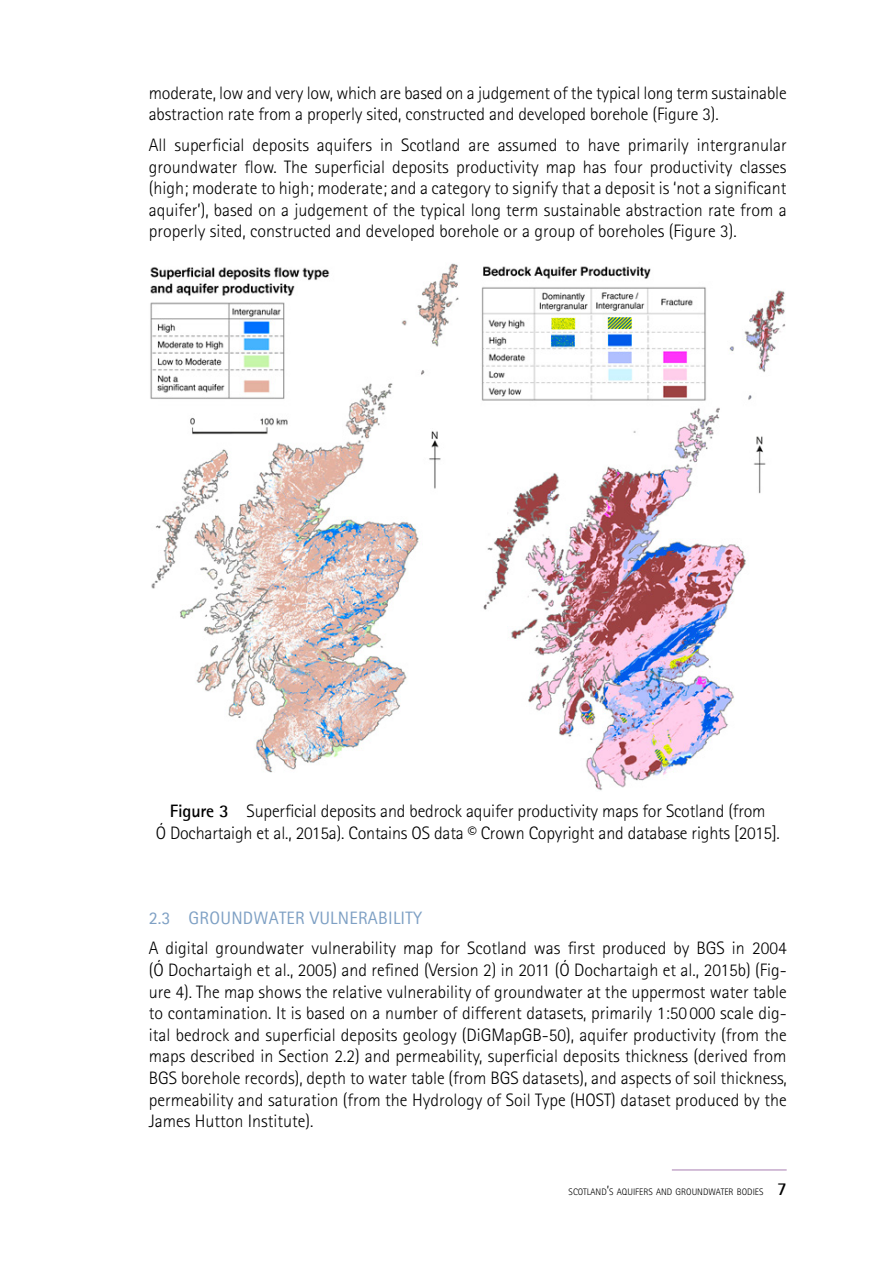
<style>
.page{position:relative;width:893px;height:1263px;background:#fff}
.page>*{position:absolute;margin:0;border:0;box-sizing:border-box;transform-origin:0 0}
.t1{font:300 18px/21.6px "Rotis Sans Serif";letter-spacing:-.01em;color:#000;text-align:justify}
.Heading_2{font:18px "Rotis Sans Serif";letter-spacing:.015em;color:#7ea0c4}
.t2{font:300 9.45px "Rotis Sans Serif";color:#000}
.s1{font-weight:700}
.s2{font-size:13.5px}
.s3{font-weight:700;font-size:18px}
</style>
<div class="page">
<hr style="left:672px;top:1170px;width:115px;height:1px;background:#a87eb1">
<img style="left:150px;top:263px;width:309px;height:509px">
<img style="left:481px;top:266px;width:305px;height:525px">
<p class="t1" style="left:149px;top:82px;width:639px">moderate, low and very low, which are based on a judgement of the typical long term sustainable abstraction rate from a properly sited, constructed and developed borehole (Figure 3).</p>
<p class="t1" style="left:149px;top:134px;width:639px">All superficial deposits aquifers in Scotland are assumed to have primarily intergranular groundwater flow. The superficial deposits productivity map has four productivity classes (high; moderate to high; moderate; and a category to signify that a deposit is ‘not a significant aquifer’), based on a judgement of the typical long term sustainable abstraction rate from a properly sited, constructed and developed borehole or a group of boreholes (Figure 3).</p>
<p class="t1" style="left:156px;top:800px;width:626px;text-align:center"><span class="s1">Figure 3</span> Superficial deposits and bedrock aquifer productivity maps for Scotland (from<br>Ó Dochartaigh et al., 2015a). Contains OS data © Crown Copyright and database rights [2015].</p>
<p class="Heading_2" style="left:149px;top:907px;width:275px">2.3 GROUNDWATER VULNERABILITY</p>
<p class="t1" style="left:149px;top:937px;width:639px">A digital groundwater vulnerability map for Scotland was first produced by BGS in 2004 (Ó Dochartaigh et al., 2005) and refined (Version 2) in 2011 (Ó Dochartaigh et al., 2015b) (Fig&shy;ure 4). The map shows the relative vulnerability of groundwater at the uppermost water table to contamination. It is based on a number of different datasets, primarily 1:50 000 scale dig&shy;ital bedrock and superficial deposits geology (DiGMapGB-50), aquifer productivity (from the maps described in Section 2.2) and permeability, superficial deposits thickness (derived from BGS borehole records), depth to water table (from BGS datasets), and aspects of soil thickness, permeability and saturation (from the Hydrology of Soil Type (HOST) dataset produced by the James Hutton Institute).</p>
<p class="t2" style="left:569px;top:1186px;width:220px">SCOTLAND<span class="s2">’</span>S AQUIFERS AND GROUNDWATER BODIES <span class="s3">7</span></p>
</div>
